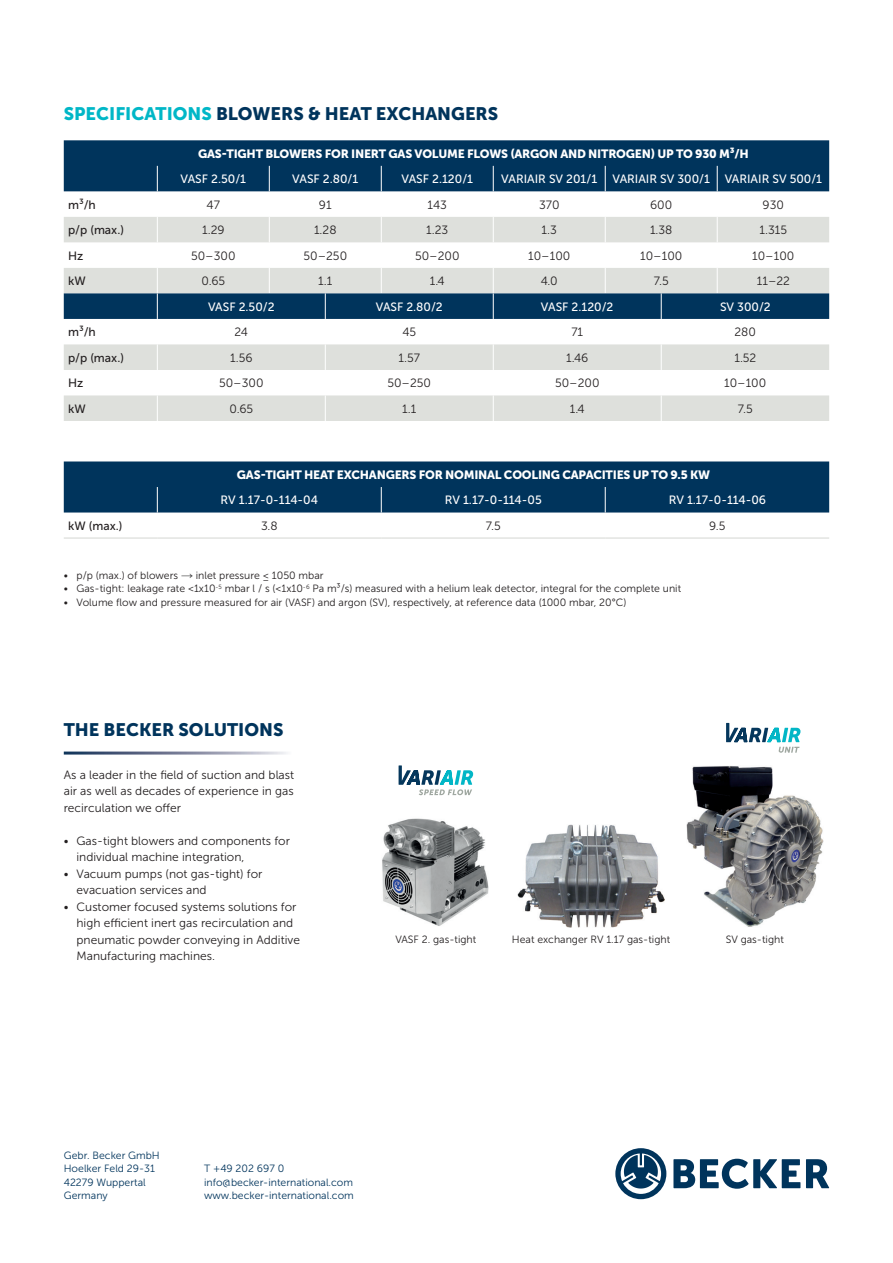
<style>
.page{position:relative;width:893px;height:1263px;background:#fff}
.page>*{position:absolute;margin:0;border:0;box-sizing:border-box;transform-origin:0 0}
.t1{font:18px "Museo Sans 900";color:#00345c}
.t2{font:12px/16.5px "Museo Sans 300";color:#231f20}
.t3{font:12px "Museo Sans 500";color:#fff}
.t4{font:12px "Museo Sans 900";letter-spacing:-.02em;color:#fff}
.t5{font:12px "Museo Sans 500";color:#231f20}
.t6{font:10.5px "Museo Sans 300";color:#231f20}
.t7{font:10.5px/13.5px "Museo Sans 300";color:#00345c}
.s1{color:#00b7c7}
.s2{font-family:"Arial";font-weight:700;font-size:12px;color:#3e3e3f}
</style>
<div class="page">
<svg style="left:673px;top:1159px;width:127px;height:30px"></svg>
<svg style="left:806px;top:1159px;width:23px;height:29px"></svg>
<svg style="left:615px;top:1148px;width:51px;height:51px"></svg>
<div style="left:64px;top:217px;width:765px;height:26px;background:#dee0dc"></div>
<svg style="left:157px;top:217px;width:1px;height:25px"></svg>
<svg style="left:269px;top:217px;width:1px;height:25px"></svg>
<svg style="left:381px;top:217px;width:1px;height:25px"></svg>
<svg style="left:493px;top:217px;width:1px;height:25px"></svg>
<svg style="left:605px;top:217px;width:1px;height:25px"></svg>
<svg style="left:717px;top:217px;width:1px;height:25px"></svg>
<div style="left:64px;top:140px;width:765px;height:51px;background:#00345c"></div>
<svg style="left:64px;top:344px;width:765px;height:77px;fill:#dee0dc"></svg>
<svg style="left:157px;top:395px;width:1px;height:26px"></svg>
<svg style="left:325px;top:395px;width:1px;height:26px"></svg>
<svg style="left:493px;top:395px;width:1px;height:26px"></svg>
<svg style="left:661px;top:395px;width:1px;height:26px"></svg>
<svg style="left:157px;top:344px;width:1px;height:26px"></svg>
<svg style="left:325px;top:344px;width:1px;height:26px"></svg>
<svg style="left:493px;top:344px;width:1px;height:26px"></svg>
<svg style="left:661px;top:344px;width:1px;height:26px"></svg>
<svg style="left:64px;top:268px;width:765px;height:51px;background:#708b9c"></svg>
<hr style="left:64px;top:538px;width:93px;height:1px;background:#d4d7d2">
<hr style="left:157px;top:538px;width:224px;height:1px;background:#d4d7d2">
<hr style="left:381px;top:538px;width:224px;height:1px;background:#d4d7d2">
<hr style="left:605px;top:538px;width:224px;height:1px;background:#d4d7d2">
<div style="left:64px;top:461px;width:765px;height:51px;background:#00345c"></div>
<svg style="left:726px;top:723px;width:74px;height:30px"></svg>
<svg style="left:399px;top:765px;width:74px;height:30px"></svg>
<img style="left:518px;top:825px;width:146px;height:102px">
<img style="left:686px;top:766px;width:137px;height:161px">
<img style="left:382px;top:818px;width:107px;height:108px">
<h1 class="t1" style="left:64px;top:103px;width:436px"><span class="s1">SPECIFICATIONS</span> BLOWERS &amp; HEAT EXCHANGERS</h1>
<p class="t4" style="left:198px;top:147px;width:552px">GAS-TIGHT BLOWERS FOR INERT GAS VOLUME FLOWS (ARGON AND NITROGEN) UP TO 930 M³/H</p>
<p class="t3" style="left:181px;top:172px;width:67px">VASF 2.50/1</p>
<p class="t3" style="left:292px;top:172px;width:67px">VASF 2.80/1</p>
<p class="t3" style="left:401px;top:172px;width:73px">VASF 2.120/1</p>
<p class="t3" style="left:501px;top:172px;width:97px">VARIAIR SV 201/1</p>
<p class="t3" style="left:612px;top:172px;width:211px">VARIAIR SV 300/1 VARIAIR SV 500/1</p>
<p class="t5" style="left:68px;top:198px;width:29px">m³/h</p>
<p class="t2" style="left:207px;top:196px;width:15px">47</p>
<p class="t2" style="left:319px;top:196px;width:14px">91</p>
<p class="t2" style="left:428px;top:196px;width:21px">143</p>
<p class="t2" style="left:539px;top:196px;width:22px">370</p>
<p class="t2" style="left:650px;top:196px;width:24px">600</p>
<p class="t2" style="left:762px;top:196px;width:23px">930</p>
<p class="t5" style="left:68px;top:223px;width:58px">p/p (max.)</p>
<p class="t2" style="left:202px;top:222px;width:24px">1.29</p>
<p class="t2" style="left:314px;top:222px;width:24px">1.28</p>
<p class="t2" style="left:426px;top:222px;width:24px">1.23</p>
<p class="t2" style="left:542px;top:222px;width:17px">1.3</p>
<p class="t2" style="left:650px;top:222px;width:24px">1.38</p>
<p class="t2" style="left:760px;top:222px;width:29px">1.315</p>
<p class="t5" style="left:68px;top:249px;width:17px">Hz</p>
<p class="t2" style="left:191px;top:247px;width:46px">50–300</p>
<p class="t2" style="left:303px;top:247px;width:45px">50–250</p>
<p class="t2" style="left:415px;top:247px;width:46px">50–200</p>
<p class="t2" style="left:528px;top:247px;width:44px">10–100</p>
<p class="t2" style="left:640px;top:247px;width:44px">10–100</p>
<p class="t2" style="left:752px;top:247px;width:44px">10–100</p>
<p class="t5" style="left:68px;top:274px;width:19px">kW</p>
<p class="t2" style="left:201px;top:273px;width:25px">0.65</p>
<p class="t2" style="left:318px;top:273px;width:16px">1.1</p>
<p class="t2" style="left:430px;top:273px;width:16px">1.4</p>
<p class="t2" style="left:541px;top:273px;width:19px">4.0</p>
<p class="t2" style="left:654px;top:273px;width:17px">7.5</p>
<p class="t2" style="left:757px;top:273px;width:35px">11–22</p>
<p class="t3" style="left:208px;top:300px;width:68px">VASF 2.50/2</p>
<p class="t3" style="left:376px;top:300px;width:68px">VASF 2.80/2</p>
<p class="t3" style="left:541px;top:300px;width:74px">VASF 2.120/2</p>
<p class="t3" style="left:720px;top:300px;width:52px">SV 300/2</p>
<p class="t5" style="left:68px;top:325px;width:29px">m³/h</p>
<p class="t2" style="left:234px;top:324px;width:15px">24</p>
<p class="t2" style="left:402px;top:324px;width:15px">45</p>
<p class="t2" style="left:571px;top:324px;width:13px">71</p>
<p class="t2" style="left:734px;top:324px;width:23px">280</p>
<p class="t5" style="left:68px;top:351px;width:58px">p/p (max.)</p>
<p class="t2" style="left:230px;top:349px;width:24px">1.56</p>
<p class="t2" style="left:399px;top:349px;width:23px">1.57</p>
<p class="t2" style="left:566px;top:349px;width:24px">1.46</p>
<p class="t2" style="left:734px;top:349px;width:24px">1.52</p>
<p class="t5" style="left:68px;top:376px;width:17px">Hz</p>
<p class="t2" style="left:219px;top:375px;width:46px">50–300</p>
<p class="t2" style="left:387px;top:375px;width:45px">50–250</p>
<p class="t2" style="left:555px;top:375px;width:46px">50–200</p>
<p class="t2" style="left:724px;top:375px;width:44px">10–100</p>
<p class="t5" style="left:68px;top:402px;width:19px">kW</p>
<p class="t2" style="left:229px;top:400px;width:25px">0.65</p>
<p class="t2" style="left:402px;top:400px;width:16px">1.1</p>
<p class="t2" style="left:570px;top:400px;width:16px">1.4</p>
<p class="t2" style="left:738px;top:400px;width:17px">7.5</p>
<p class="t4" style="left:237px;top:468px;width:475px">GAS-TIGHT HEAT EXCHANGERS FOR NOMINAL COOLING CAPACITIES UP TO 9.5 KW</p>
<p class="t3" style="left:221px;top:494px;width:99px">RV 1.17-0-114-04</p>
<p class="t3" style="left:445px;top:494px;width:99px">RV 1.17-0-114-05</p>
<p class="t3" style="left:669px;top:494px;width:99px">RV 1.17-0-114-06</p>
<p class="t5" style="left:68px;top:519px;width:56px">kW (max.)</p>
<p class="t2" style="left:261px;top:517px;width:18px">3.8</p>
<p class="t2" style="left:486px;top:517px;width:17px">7.5</p>
<p class="t2" style="left:709px;top:517px;width:18px">9.5</p>
<p class="t6" style="left:64px;top:570px;width:261px">• p/p (max.) of blowers <span class="s2">→</span> inlet pressure ≤ 1050 mbar</p>
<p class="t6" style="left:64px;top:583px;width:619px">• Gas-tight: leakage rate &lt;1x10<sup>-5</sup> mbar l / s (&lt;1x10<sup>-6</sup> Pa m³/s) measured with a helium leak detector, integral for the complete unit</p>
<p class="t6" style="left:64px;top:597px;width:564px">• Volume flow and pressure measured for air (VASF) and argon (SV), respectively, at reference data (1000 mbar, 20°C)</p>
<h1 class="t1" style="left:64px;top:720px;width:221px">THE BECKER SOLUTIONS</h1>
<p class="t2" style="left:64px;top:766px;width:232px;text-align:justify">As a leader in the field of suction and blast air as well as decades of experience in gas recirculation we offer</p>
<p class="t2" style="left:77px;top:832px;width:215px;text-indent:-13px">• Gas-tight blowers and components for individual machine integration,</p>
<p class="t2" style="left:77px;top:865px;width:187px;text-indent:-13px">• Vacuum pumps (not gas-tight) for evacuation services and</p>
<p class="t2" style="left:77px;top:898px;width:225px;text-indent:-13px">• Customer focused systems solutions for high efficient inert gas recirculation and pneumatic powder conveying in Additive Manufacturing machines.</p>
<p class="t6" style="left:395px;top:934px;width:83px">VASF 2. gas-tight</p>
<p class="t6" style="left:512px;top:934px;width:160px">Heat exchanger RV 1.17 gas-tight</p>
<p class="t6" style="left:726px;top:934px;width:60px">SV gas-tight</p>
<p class="t7" style="left:64px;top:1148px;width:98px">Gebr. Becker GmbH<br>Hoelker Feld 29-31<br>42279 Wuppertal<br>Germany</p>
<p class="t7" style="left:204px;top:1162px;width:151px">T +49 202 697 0 info@becker-international.com www.becker-international.com</p>
</div>
